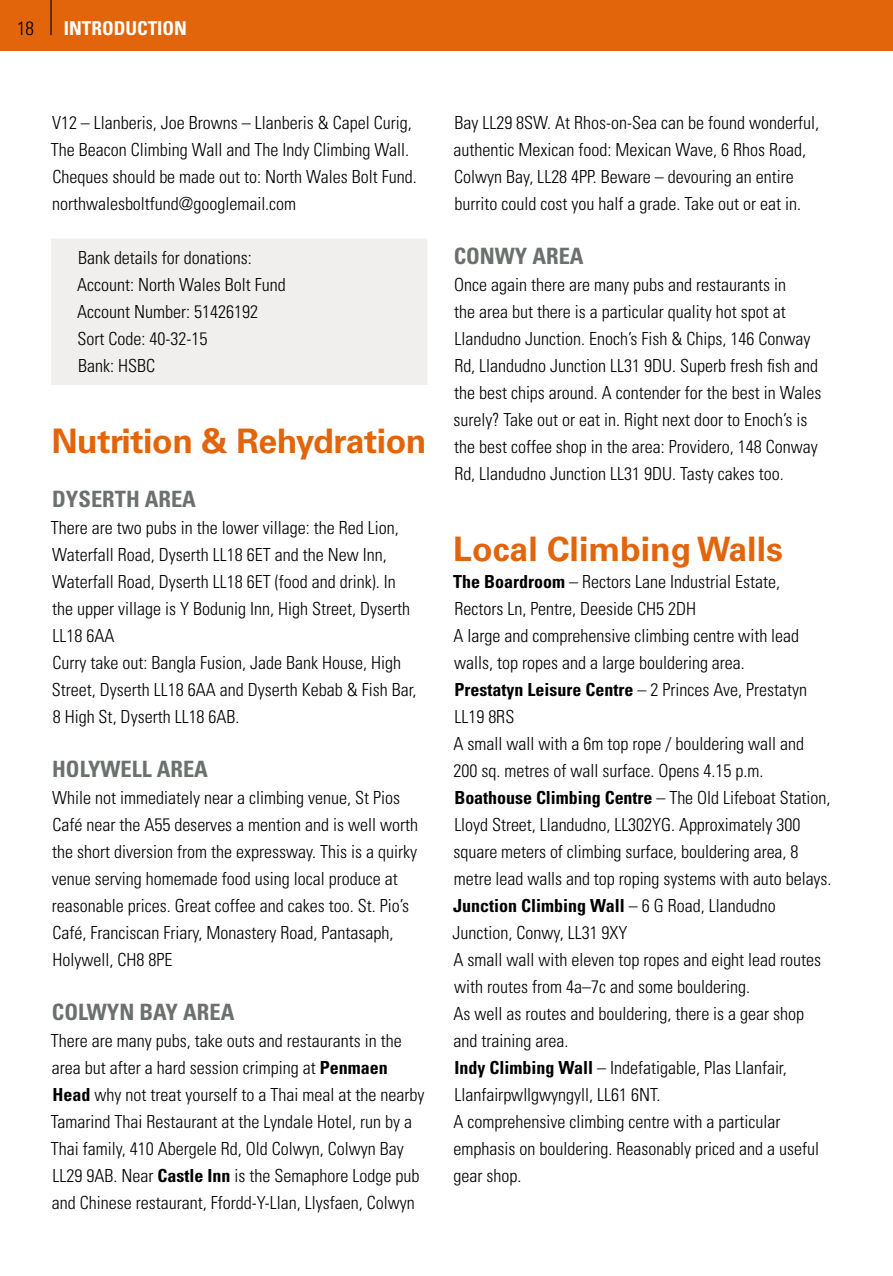
<style>
.page{position:relative;width:893px;height:1276px;background:#fff}
.page>*{position:absolute;margin:0;border:0;box-sizing:border-box;transform-origin:0 0}
.t1{font:700 33.75px "Univers LT Std";color:#e2650c}
.t2{font:700 condensed 22.5px "Univers LT Std";color:#6b716d}
.t3{font:700 condensed 19.12px "Univers LT Std";color:#fff}
.t4{font:300 condensed 19.12px "Univers LT Std";color:#000}
.t5{font:300 condensed 18px/27px "Univers LT Std";color:#000}
.s1{font-weight:700}
</style>
<div class="page">
<div style="left:0;top:0;width:893px;height:51px;background:#e2650c"></div>
<hr style="left:50px;top:0;width:2px;height:35px;background:#000">
<div style="left:51px;top:239px;width:376px;height:146px;background:#f1efed"></div>
<p class="t4" style="left:17px;top:17px;width:18px">18</p>
<p class="t3" style="left:64px;top:17px;width:122px">Introduction</p>
<p class="t5" style="left:51px;top:109px;width:367px">V12 – Llanberis, Joe Browns – Llanberis &amp; Capel Curig, The Beacon Climbing Wall and The Indy Climbing Wall.<br>Cheques should be made out to: North Wales Bolt Fund. northwalesboltfund@googlemail.com</p>
<p class="t5" style="left:77px;top:244px;width:210px">Bank details for donations:<br>Account: North Wales Bolt Fund<br>Account Number: 51426192<br>Sort Code: 40-32-15<br>Bank: HSBC</p>
<h1 class="t1" style="left:51px;top:421px;width:377px">Nutrition &amp; Rehydration</h1>
<p class="t2" style="left:52px;top:485px;width:145px">Dyserth Area</p>
<p class="t5" style="left:51px;top:514px;width:367px">There are two pubs in the lower village: the Red Lion, Waterfall Road, Dyserth LL18 6ET and the New Inn, Waterfall Road, Dyserth LL18 6ET (food and drink). In the upper village is Y Bodunig Inn, High Street, Dyserth LL18 6AA<br>Curry take out: Bangla Fusion, Jade Bank House, High Street, Dyserth LL18 6AA and Dyserth Kebab &amp; Fish Bar, 8 High St, Dyserth LL18 6AB.</p>
<p class="t2" style="left:52px;top:755px;width:157px">Holywell Area</p>
<p class="t5" style="left:52px;top:784px;width:368px">While not immediately near a climbing venue, St Pios Café near the A55 deserves a mention and is well worth the short diversion from the expressway. This is a quirky venue serving homemade food using local produce at reasonable prices. Great coffee and cakes too. St. Pio’s Café, Franciscan Friary, Monastery Road, Pantasaph, Holywell, CH8 8PE</p>
<p class="t2" style="left:52px;top:998px;width:184px">Colwyn Bay Area</p>
<p class="t5" style="left:51px;top:1027px;width:375px">There are many pubs, take outs and restaurants in the area but after a hard session crimping at <span class="s1">Penmaen Head</span> why not treat yourself to a Thai meal at the nearby Tamarind Thai Restaurant at the Lyndale Hotel, run by a Thai family, 410 Abergele Rd, Old Colwyn, Colwyn Bay LL29 9AB. Near <span class="s1">Castle Inn</span> is the Semaphore Lodge pub and Chinese restaurant, Ffordd-Y-Llan, Llysfaen, Colwyn</p>
<p class="t5" style="left:454px;top:109px;width:367px">Bay LL29 8SW. At Rhos-on-Sea can be found wonderful, authentic Mexican food: Mexican Wave, 6 Rhos Road, Colwyn Bay, LL28 4PP. Beware – devouring an entire burrito could cost you half a grade. Take out or eat in.</p>
<p class="t2" style="left:454px;top:242px;width:132px">Conwy Area</p>
<p class="t5" style="left:454px;top:271px;width:369px">Once again there are many pubs and restaurants in<br>the area but there is a particular quality hot spot at Llandudno Junction. Enoch’s Fish &amp; Chips, 146 Conway Rd, Llandudno Junction LL31 9DU. Superb fresh fish and the best chips around. A contender for the best in Wales surely? Take out or eat in. Right next door to Enoch’s is the best coffee shop in the area: Providero, 148 Conway Rd, Llandudno Junction LL31 9DU. Tasty cakes too.</p>
<h1 class="t1" style="left:453px;top:529px;width:331px">Local Climbing Walls</h1>
<p class="t5" style="left:453px;top:568px;width:380px"><span class="s1">The Boardroom</span> – Rectors Lane Industrial Estate, Rectors Ln, Pentre, Deeside CH5 2DH<br>A large and comprehensive climbing centre with lead walls, top ropes and a large bouldering area.<br><span class="s1">Prestatyn Leisure Centre</span> – 2 Princes Ave, Prestatyn LL19 8RS<br>A small wall with a 6m top rope / bouldering wall and 200 sq. metres of wall surface. Opens 4.15 p.m.<br><span class="s1">Boathouse Climbing Centre</span> – The Old Lifeboat Station, Lloyd Street, Llandudno, LL302YG. Approximately 300 square meters of climbing surface, bouldering area, 8 metre lead walls and top roping systems with auto belays.<br><span class="s1">Junction Climbing Wall</span> – 6 G Road, Llandudno Junction, Conwy, LL31 9XY<br>A small wall with eleven top ropes and eight lead routes with routes from 4a–7c and some bouldering.<br>As well as routes and bouldering, there is a gear shop and training area.<br><span class="s1">Indy Climbing Wall</span> – Indefatigable, Plas Llanfair, Llanfairpwllgwyngyll, LL61 6NT.<br>A comprehensive climbing centre with a particular emphasis on bouldering. Reasonably priced and a useful gear shop.</p>
</div>
